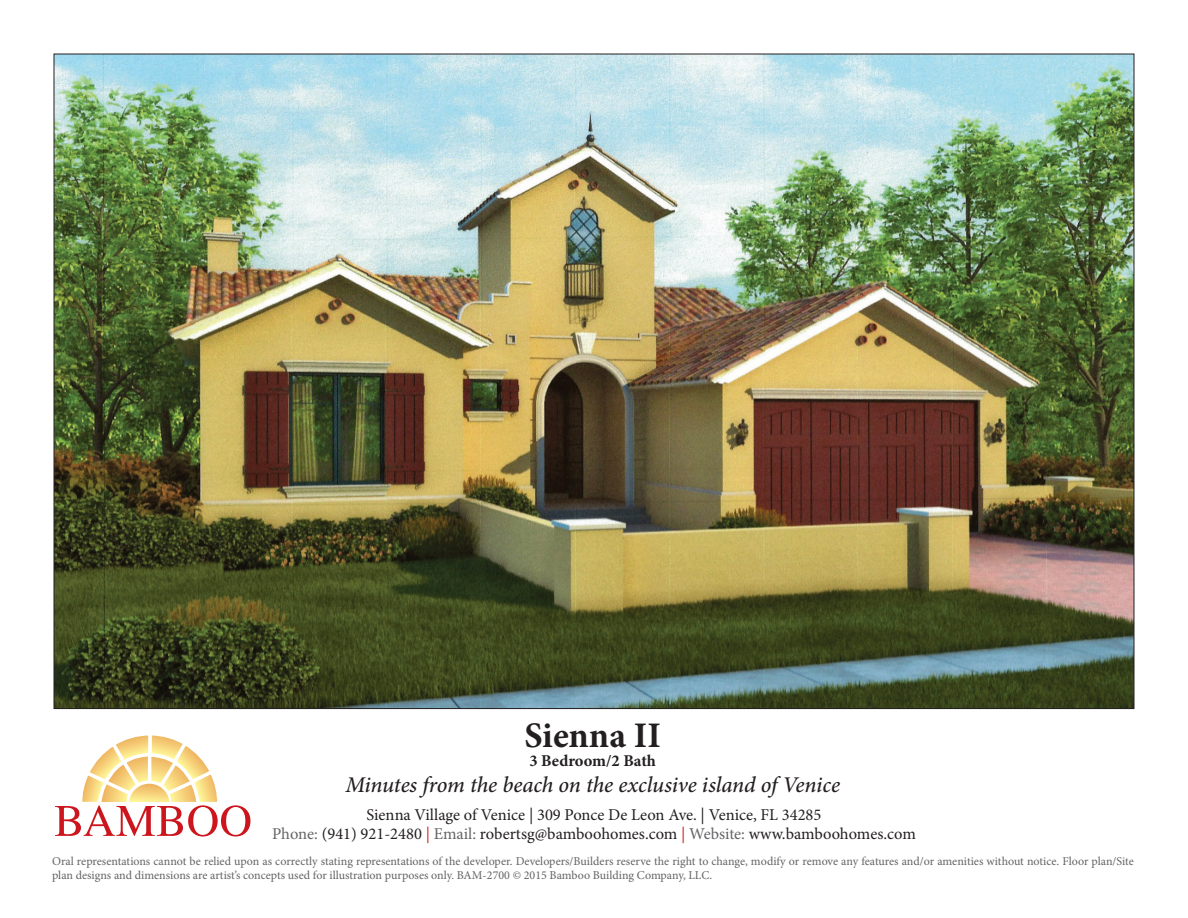
<style>
.page{position:relative;width:1188px;height:918px;background:#fff}
.page>*{position:absolute;margin:0;border:0;box-sizing:border-box;transform-origin:0 0}
.t1{font:700 36px "Minion Pro";color:#231f20}
.t2{font:italic 500 22.5px "Minion Pro";letter-spacing:-.01em;color:#231f20}
.t3{font:16.5px/19.5px "Minion Pro";color:#231f20;text-align:center}
.t4{font:700 16.5px "Minion Pro";color:#231f20}
.t5{font:12px/13.5px "Minion Pro";color:#636366}
.s1{color:#636366}
.s2{color:#d1232a}
</style>
<div class="page">
<img style="left:56px;top:56px;width:1076px;height:651px">
<svg style="left:55px;top:735px;width:196px;height:102px"></svg>
<h1 class="t1" style="left:524px;top:710px;width:138px">Sienna II</h1>
<h3 class="t4" style="left:529px;top:750px;width:128px">3 Bedroom/2 Bath</h3>
<h2 class="t2" style="left:345px;top:769px;width:496px">Minutes from the beach on the exclusive island of Venice</h2>
<h3 class="t3" style="left:272px;top:805px;width:645px">Sienna Village of Venice | 309 Ponce De Leon Ave. | Venice, FL 34285<br><span class="s1">Phone:</span> (941) 921-2480 <span class="s2">|</span> <span class="s1">Email:</span> robertsg@bamboohomes.com <span class="s2">|</span> <span class="s1">Website:</span> www.bamboohomes.com</h3>
<p class="t5" style="left:52px;top:854px;width:1083px">Oral representations cannot be relied upon as correctly stating representations of the developer. Developers/Builders reserve the right to change, modify or remove any features and/or amenities without notice. Floor plan/Site plan designs and dimensions are artist’s concepts used for illustration purposes only. BAM-2700 © 2015 Bamboo Building Company, LLC.</p>
</div>
